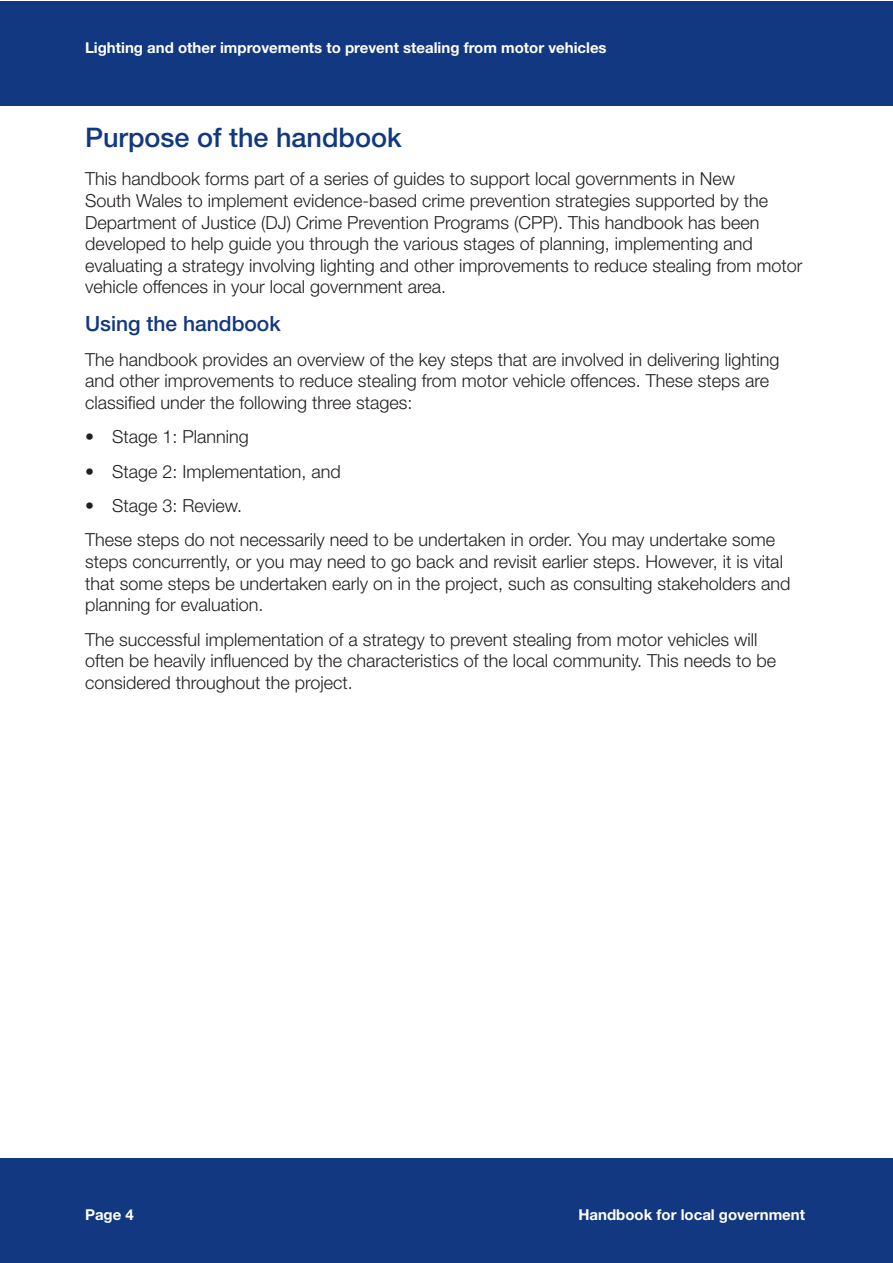
<style>
.page{position:relative;width:893px;height:1263px;background:#fff}
.page>*{position:absolute;margin:0;border:0;box-sizing:border-box;transform-origin:0 0}
.Heading_1{font:500 27px "Helvetica Neue LT Std";color:#113880}
.Heading_2{font:500 21px "Helvetica Neue LT Std";color:#113880}
.Body_text{font:300 18px/21.6px "Helvetica Neue LT Std";color:#231f20}
.t1{font:700 15px "Helvetica Neue LT Std";color:#fff}
</style>
<div class="page">
<div style="left:1px;top:1158px;width:892px;height:105px;background:#113880"></div>
<div style="left:1px;top:1px;width:892px;height:105px;background:#113880"></div>
<p class="t1" style="left:85px;top:39px;width:523px">Lighting and other improvements to prevent stealing from motor vehicles</p>
<h1 class="Heading_1" style="left:85px;top:121px;width:318px">Purpose of the handbook</h1>
<p class="Body_text" style="left:85px;top:168px;width:719px">This handbook forms part of a series of guides to support local governments in New<br>South Wales to implement evidence-based crime prevention strategies supported by the Department of Justice (DJ) Crime Prevention Programs (CPP). This handbook has been developed to help guide you through the various stages of planning, implementing and evaluating a strategy involving lighting and other improvements to reduce stealing from motor vehicle offences in your local government area.</p>
<h2 class="Heading_2" style="left:85px;top:311px;width:197px">Using the handbook</h2>
<p class="Body_text" style="left:85px;top:348px;width:696px">The handbook provides an overview of the key steps that are involved in delivering lighting and other improvements to reduce stealing from motor vehicle offences. These steps are classified under the following three stages:</p>
<p class="Body_text" style="left:85px;top:426px;width:165px">• Stage 1: Planning</p>
<p class="Body_text" style="left:85px;top:460px;width:257px">• Stage 2: Implementation, and</p>
<p class="Body_text" style="left:85px;top:494px;width:159px">• Stage 3: Review.</p>
<p class="Body_text" style="left:85px;top:529px;width:707px">These steps do not necessarily need to be undertaken in order. You may undertake some steps concurrently, or you may need to go back and revisit earlier steps. However, it is vital that some steps be undertaken early on in the project, such as consulting stakeholders and planning for evaluation.</p>
<p class="Body_text" style="left:85px;top:628px;width:693px">The successful implementation of a strategy to prevent stealing from motor vehicles will often be heavily influenced by the characteristics of the local community. This needs to be considered throughout the project.</p>
<p class="t1" style="left:85px;top:1205px;width:50px">Page 4</p>
<p class="t1" style="left:578px;top:1205px;width:228px">Handbook for local government</p>
</div>
